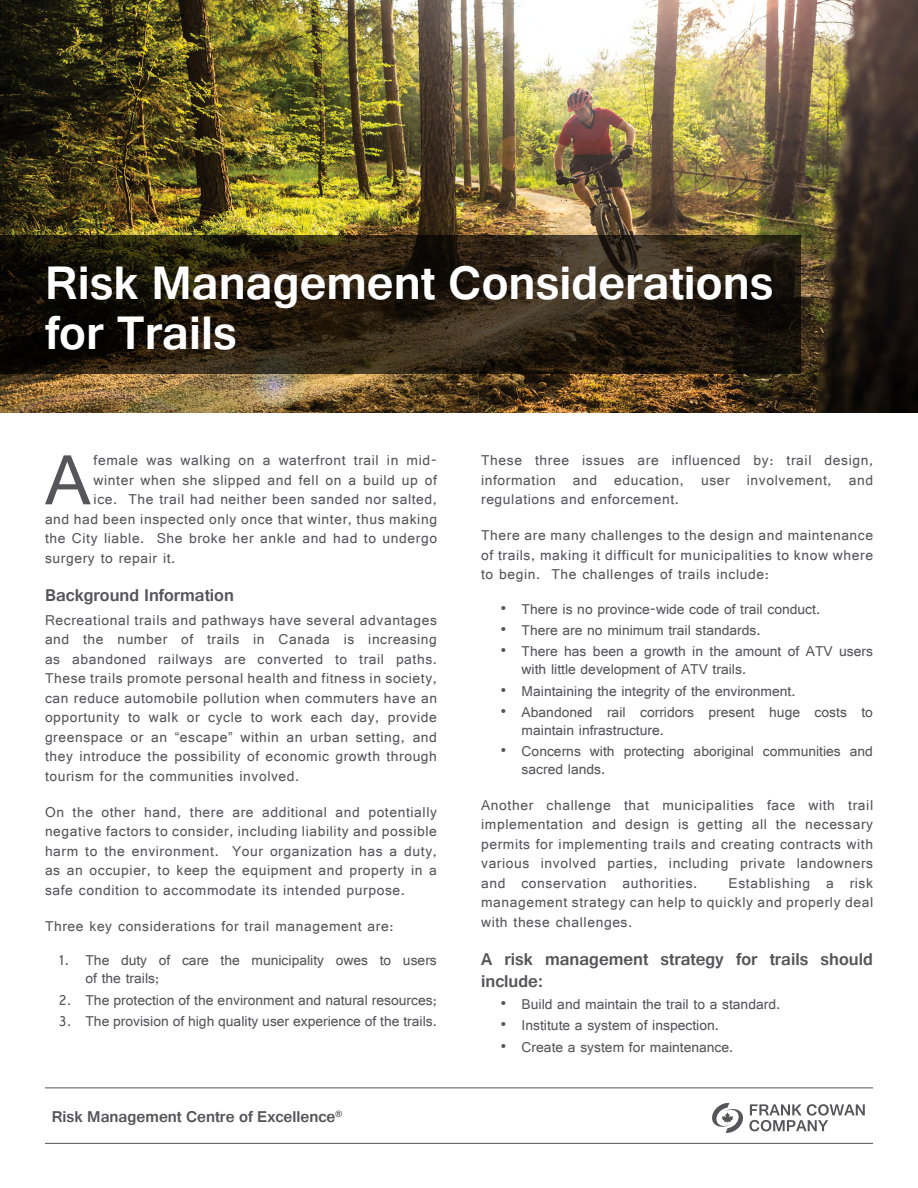
<style>
.page{position:relative;width:918px;height:1188px;background:#fff}
.page>*{position:absolute;margin:0;border:0;box-sizing:border-box;transform-origin:0 0}
.t1{font:74.1px "Gautami";color:#56565a}
.t2{font:700 49.5px/49.5px "Gautami";color:#fff}
.t3{font:700 18px/21.6px "Gautami";color:#56565a}
.t4{font:700 16.5px "Gautami";color:#56565a}
.t5{font:15px/19.5px "Gautami";letter-spacing:.04em;color:#56565a;text-align:justify}
.t6{font:15px/18px "Gautami";color:#56565a}
</style>
<div class="page">
<hr style="left:45px;top:1088px;width:828px;height:1px;background:#56565a">
<hr style="left:45px;top:1143px;width:828px;height:1px;background:#56565a">
<svg style="left:712px;top:1103px;width:153px;height:30px"></svg>
<img style="left:0;top:0;width:918px;height:412px">
<svg style="left:0;top:235px;width:801px;height:139px;background:#261d10"></svg>
<h2 class="t2" style="left:45px;top:257px;width:730px">Risk Management Considerations for Trails</h2>
<h1 class="t1" style="left:45px;top:435px;width:47px">A</h1>
<p class="t5" style="left:94px;top:450px;width:345px">female was walking on a waterfront trail in mid-</p>
<p class="t5" style="left:94px;top:470px;width:345px">winter when she slipped and fell on a build up of</p>
<p class="t5" style="left:94px;top:489px;width:345px">ice. The trail had neither been sanded nor salted,</p>
<p class="t5" style="left:45px;top:509px;width:394px">and had been inspected only once that winter, thus making</p>
<p class="t5" style="left:45px;top:528px;width:394px">the City liable. She broke her ankle and had to undergo</p>
<p class="t5" style="left:45px;top:548px;width:132px">surgery to repair it.</p>
<p class="t3" style="left:45px;top:584px;width:190px">Background Information</p>
<p class="t5" style="left:45px;top:610px;width:394px">Recreational trails and pathways have several advantages and the number of trails in Canada is increasing as abandoned railways are converted to trail paths.<br>These trails promote personal health and fitness in society, can reduce automobile pollution when commuters have an opportunity to walk or cycle to work each day, provide greenspace or an “escape” within an urban setting, and they introduce the possibility of economic growth through tourism for the communities involved.</p>
<p class="t5" style="left:45px;top:802px;width:394px">On the other hand, there are additional and potentially negative factors to consider, including liability and possible harm to the environment. Your organization has a duty, as an occupier, to keep the equipment and property in a safe condition to accommodate its intended purpose.</p>
<p class="t5" style="left:45px;top:916px;width:350px">Three key considerations for trail management are:</p>
<p class="t6" style="left:86px;top:951px;width:353px;text-indent:-27px">1. The duty of care the municipality owes to users of the trails;</p>
<p class="t6" style="left:59px;top:990px;width:380px">2. The protection of the environment and natural resources;</p>
<p class="t6" style="left:59px;top:1012px;width:380px">3. The provision of high quality user experience of the trails.</p>
<p class="t4" style="left:52px;top:1107px;width:292px">Risk Management Centre of Excellence<sup>®</sup></p>
<p class="t5" style="left:481px;top:450px;width:394px">These three issues are influenced by: trail design, information and education, user involvement, and regulations and enforcement.</p>
<p class="t5" style="left:481px;top:525px;width:394px">There are many challenges to the design and maintenance of trails, making it difficult for municipalities to know where to begin. The challenges of trails include:</p>
<p class="t6" style="left:501px;top:600px;width:321px">• There is no province-wide code of trail conduct.</p>
<p class="t6" style="left:501px;top:621px;width:261px">• There are no minimum trail standards.</p>
<p class="t6" style="left:522px;top:642px;width:353px;text-indent:-21px">• There has been a growth in the amount of ATV users with little development of ATV trails.</p>
<p class="t6" style="left:501px;top:681px;width:296px">• Maintaining the integrity of the environment.</p>
<p class="t6" style="left:522px;top:703px;width:353px;text-indent:-21px">• Abandoned rail corridors present huge costs to maintain infrastructure.</p>
<p class="t6" style="left:522px;top:742px;width:353px;text-indent:-21px">• Concerns with protecting aboriginal communities and sacred lands.</p>
<p class="t5" style="left:481px;top:795px;width:394px">Another challenge that municipalities face with trail implementation and design is getting all the necessary permits for implementing trails and creating contracts with various involved parties, including private landowners and conservation authorities.</p>
<p class="t5" style="left:481px;top:873px;width:394px;text-indent:247px">Establishing a risk management strategy can help to quickly and properly deal with these challenges.</p>
<p class="t3" style="left:481px;top:948px;width:393px">A risk management strategy for trails should include:</p>
<p class="t6" style="left:501px;top:995px;width:281px">• Build and maintain the trail to a standard.</p>
<p class="t6" style="left:501px;top:1016px;width:220px">• Institute a system of inspection.</p>
<p class="t6" style="left:501px;top:1038px;width:234px">• Create a system for maintenance.</p>
</div>
